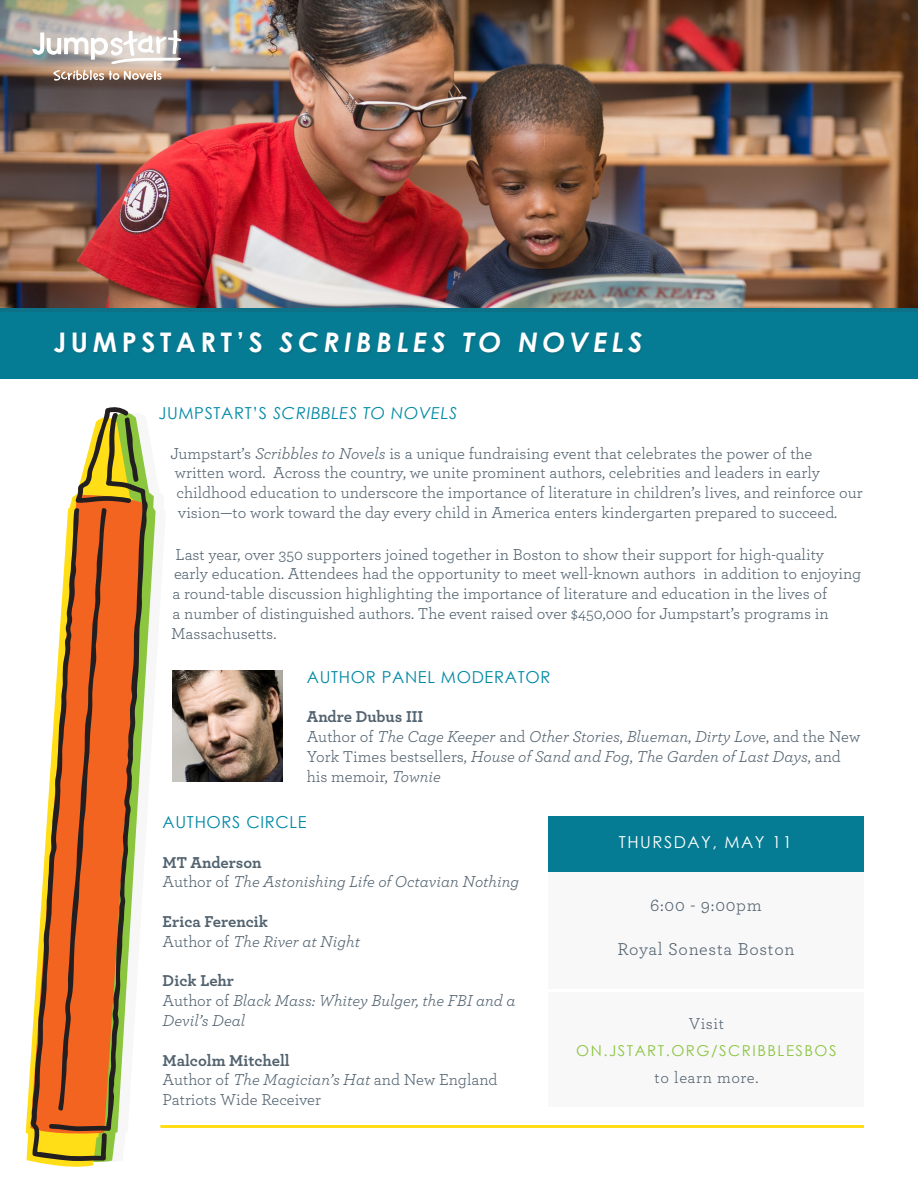
<style>
.page{position:relative;width:918px;height:1188px;background:#fff}
.page>*{position:absolute;margin:0;border:0;box-sizing:border-box;transform-origin:0 0}
.t1{font:italic 700 27px "Century Gothic";letter-spacing:.17em;color:#fff}
.t2{font:18px "Archer";letter-spacing:.04em;color:#52626f}
.t3{font:16.5px/19.8px "Archer";color:#52626f}
.t4{font:italic 16.5px/19.8px "Archer";color:#52626f}
.t5{font:700 16.5px "Archer";color:#52626f}
.t6{font:16.5px "Century Gothic";letter-spacing:.04em;color:#0089a5}
.t7{font:italic 16.5px "Century Gothic";letter-spacing:.04em;color:#0089a5}
.t8{font:16.5px "Century Gothic";letter-spacing:.09em;color:#fff}
.t9{font:16.5px "Archer";letter-spacing:.04em;color:#52626f}
.t10{font:15px "Century Gothic";letter-spacing:.1em;color:#8bc540}
.s1{font-style:normal}
.s2{font-style:italic}
</style>
<div class="page">
<img style="left:0;top:0;width:918px;height:308px">
<div style="left:548px;top:869px;width:316px;height:119px;background:#f7f7f8"></div>
<div style="left:548px;top:993px;width:316px;height:114px;background:#f7f7f8"></div>
<div style="left:0;top:308px;width:918px;height:70px;background:#057c93"></div>
<hr style="left:0;top:308px;width:918px;height:3px;background:#0d7287">
<img style="left:32px;top:30px;width:150px;height:51px">
<div style="left:548px;top:816px;width:316px;height:56px;background:#057c93"></div>
<hr style="left:160px;top:1125px;width:704px;height:3px;background:#ffdd17">
<svg style="left:148px;top:487px;width:8px;height:148px"></svg>
<svg style="left:26px;top:1070px;width:90px;height:97px"></svg>
<svg style="left:107px;top:435px;width:41px;height:696px"></svg>
<svg style="left:30px;top:658px;width:77px;height:504px"></svg>
<svg style="left:58px;top:407px;width:81px;height:705px;background:#cf7a3e"></svg>
<img style="left:173px;top:670px;width:110px;height:112px">
<p class="t1" style="left:53px;top:322px;width:591px"><span class="s1">JUMPSTART’S</span> SCRIBBLES TO NOVELS</p>
<p class="t7" style="left:158px;top:402px;width:300px"><span class="s1">JUMPSTART’S</span> SCRIBBLES TO NOVELS</p>
<p class="t3" style="left:170px;top:443px;width:694px">Jumpstart’s <span class="s2">Scribbles to Novels</span> is a unique fundraising event that celebrates the power of the written word. Across the country, we unite prominent authors, celebrities and leaders in early childhood education to underscore the importance of literature in children’s lives, and reinforce our vision—to work toward the day every child in America enters kindergarten prepared to succeed.</p>
<p class="t3" style="left:171px;top:543px;width:692px">Last year, over 350 supporters joined together in Boston to show their support for high-quality<br>early education. Attendees had the opportunity to meet well-known authors in addition to enjoying a round-table discussion highlighting the importance of literature and education in the lives of<br>a number of distinguished authors. The event raised over $450,000 for Jumpstart’s programs in Massachusetts.</p>
<p class="t6" style="left:307px;top:665px;width:245px">AUTHOR PANEL MODERATOR</p>
<p class="t5" style="left:307px;top:704px;width:118px">Andre Dubus III</p>
<p class="t4" style="left:307px;top:726px;width:555px"><span class="s1">Author of</span> The Cage Keeper <span class="s1">and</span> Other Stories<span class="s1">,</span> Blueman<span class="s1">,</span> Dirty Love<span class="s1">, and the New<br>York Times bestsellers,</span> House of Sand and Fog<span class="s1">,</span> The Garden of Last Days<span class="s1">, and his memoir,</span> Townie</p>
<p class="t6" style="left:163px;top:811px;width:146px">AUTHORS CIRCLE</p>
<p class="t5" style="left:163px;top:849px;width:100px">MT Anderson</p>
<p class="t4" style="left:163px;top:871px;width:358px"><span class="s1">Author of</span> The Astonishing Life of Octavian Nothing</p>
<p class="t5" style="left:163px;top:909px;width:107px">Erica Ferencik</p>
<p class="t4" style="left:163px;top:931px;width:199px"><span class="s1">Author of</span> The River at Night</p>
<p class="t5" style="left:163px;top:968px;width:73px">Dick Lehr</p>
<p class="t4" style="left:163px;top:990px;width:355px"><span class="s1">Author of</span> Black Mass: Whitey Bulger, the FBI and a<br>Devil’s Deal</p>
<p class="t5" style="left:163px;top:1047px;width:129px">Malcolm Mitchell</p>
<p class="t3" style="left:163px;top:1069px;width:336px">Author of <span class="s2">The Magician’s Hat</span> and New England<br>Patriots Wide Receiver</p>
<p class="t8" style="left:619px;top:831px;width:175px">THURSDAY, MAY 11</p>
<p class="t2" style="left:650px;top:893px;width:113px">6:00 - 9:00pm</p>
<p class="t2" style="left:618px;top:936px;width:179px">Royal Sonesta Boston</p>
<p class="t3" style="left:689px;top:1013px;width:37px">Visit</p>
<p class="t10" style="left:576px;top:1040px;width:262px">ON.JSTART.ORG/SCRIBBLESBOS</p>
<p class="t9" style="left:655px;top:1066px;width:105px">to learn more.</p>
</div>
